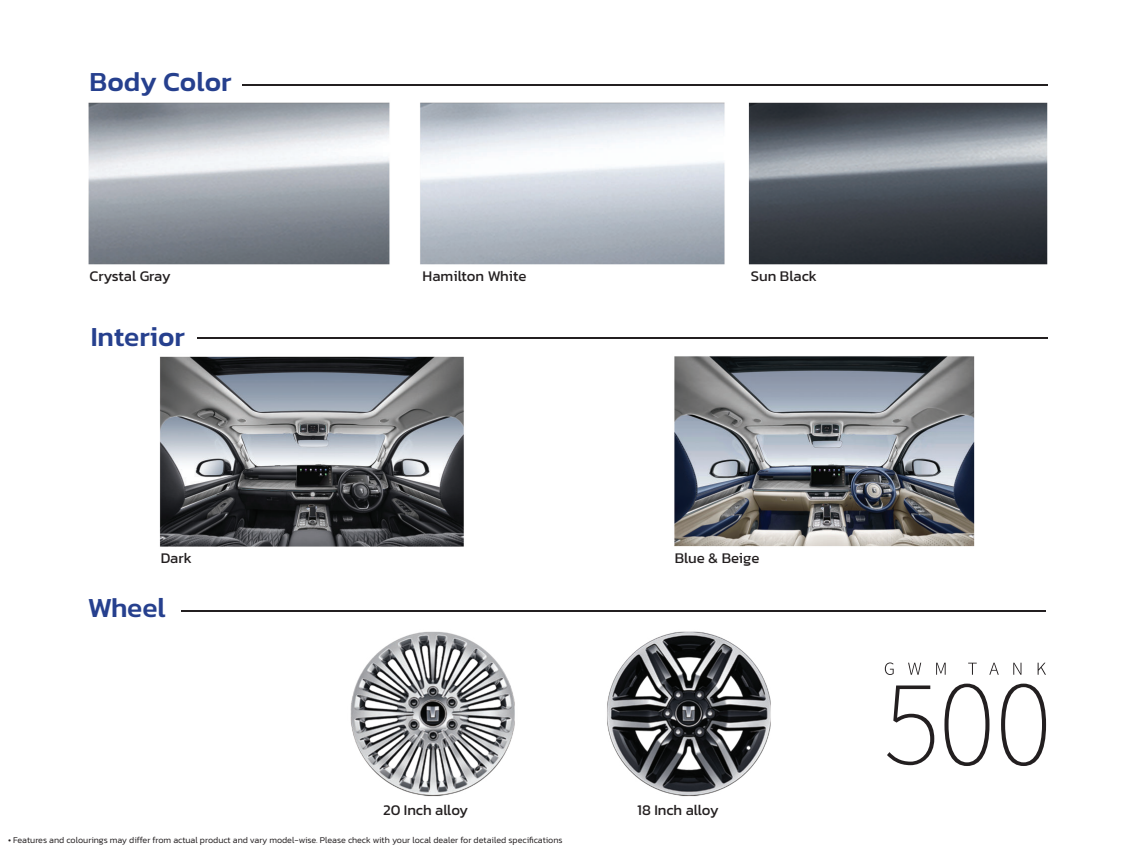
<style>
.page{position:relative;width:1134px;height:851px;background:#fff}
.page>*{position:absolute;margin:0;border:0;box-sizing:border-box;transform-origin:0 0}
.t1{font:500 28px "Kanit";color:#26408e}
.t2{font:15px "Kanit";color:#231f20}
.t3{font:300 9px "Kanit";color:#231f20}
</style>
<div class="page">
<img style="left:88px;top:85px;width:960px;height:712px">
<hr style="left:242px;top:84px;width:806px;height:1px;background:#231f20">
<hr style="left:197px;top:337px;width:851px;height:1px;background:#231f20">
<hr style="left:182px;top:610px;width:864px;height:1px;background:#231f20">
<svg style="left:887px;top:685px;width:47px;height:80px"></svg>
<svg style="left:944px;top:683px;width:45px;height:82px"></svg>
<svg style="left:1001px;top:683px;width:45px;height:82px"></svg>
<svg style="left:885px;top:662px;width:9px;height:12px"></svg>
<svg style="left:908px;top:662px;width:13px;height:12px"></svg>
<svg style="left:936px;top:662px;width:10px;height:12px"></svg>
<svg style="left:968px;top:662px;width:9px;height:12px"></svg>
<svg style="left:989px;top:662px;width:10px;height:12px"></svg>
<svg style="left:1013px;top:662px;width:8px;height:12px"></svg>
<svg style="left:1038px;top:662px;width:8px;height:12px"></svg>
<h1 class="t1" style="left:90px;top:71px;width:144px">Body Color</h1>
<h2 class="t2" style="left:90px;top:265px;width:83px">Crystal Gray</h2>
<h2 class="t2" style="left:422px;top:265px;width:106px">Hamilton White</h2>
<h2 class="t2" style="left:751px;top:265px;width:68px">Sun Black</h2>
<h1 class="t1" style="left:91px;top:325px;width:96px">Interior</h1>
<h2 class="t2" style="left:161px;top:547px;width:33px">Dark</h2>
<h2 class="t2" style="left:675px;top:547px;width:86px">Blue &amp; Beige</h2>
<h1 class="t1" style="left:88px;top:597px;width:80px">Wheel</h1>
<h2 class="t2" style="left:383px;top:799px;width:87px">20 Inch alloy</h2>
<h2 class="t2" style="left:637px;top:799px;width:83px">18 Inch alloy</h2>
<p class="t3" style="left:8px;top:833px;width:556px">• Features and colourings may differ from actual product and vary model-wise. Please check with your local dealer for detailed specifications</p>
</div>
